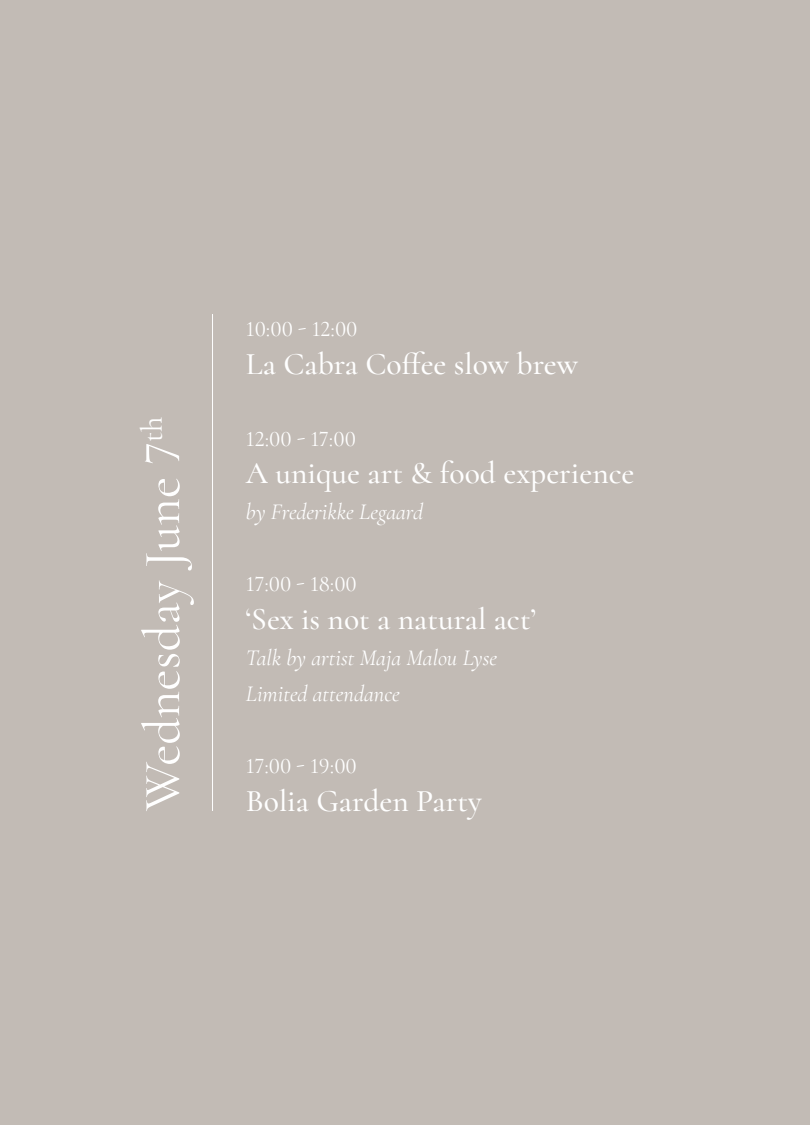
<style>
.page{position:relative;width:810px;height:1125px;background:#c2bbb5}
.page>*{position:absolute;margin:0;border:0;box-sizing:border-box;transform-origin:0 0}
.t1{font:52.5px "Cormorant";color:#fff}
.t2{font:500 31.5px "Cormorant";color:#fff}
.t3{font:30.6px "Cormorant";color:#fff}
.t4{font:italic 22.5px "Cormorant";color:#fff}
.t5{font:22.5px "Cormorant";color:#fff}
.s1{font-size:52.5px}
</style>
<div class="page">
<hr style="left:212px;top:314px;width:1px;height:497px;background:#fff">
<p class="t3" style="left:133px;top:465px;width:50px;rotate:-90deg"><span class="s1">7</span>th</p>
<p class="t1" style="left:131px;top:811px;width:336px;rotate:-90deg">Wednesday June</p>
<p class="t5" style="left:246px;top:315px;width:113px">10:00 - 12:00</p>
<p class="t2" style="left:246px;top:344px;width:334px">La Cabra Coffee slow brew</p>
<p class="t5" style="left:246px;top:425px;width:112px">12:00 - 17:00</p>
<p class="t2" style="left:246px;top:454px;width:390px">A unique art &amp; food experience</p>
<p class="t4" style="left:246px;top:499px;width:179px">by Frederikke Legaard</p>
<p class="t5" style="left:246px;top:571px;width:113px">17:00 - 18:00</p>
<p class="t2" style="left:246px;top:600px;width:291px">‘Sex is not a natural act’</p>
<p class="t4" style="left:246px;top:645px;width:253px">Talk by artist Maja Malou Lyse</p>
<p class="t4" style="left:246px;top:681px;width:156px">Limited attendance</p>
<p class="t5" style="left:246px;top:752px;width:112px">17:00 - 19:00</p>
<p class="t2" style="left:246px;top:782px;width:237px">Bolia Garden Party</p>
</div>
